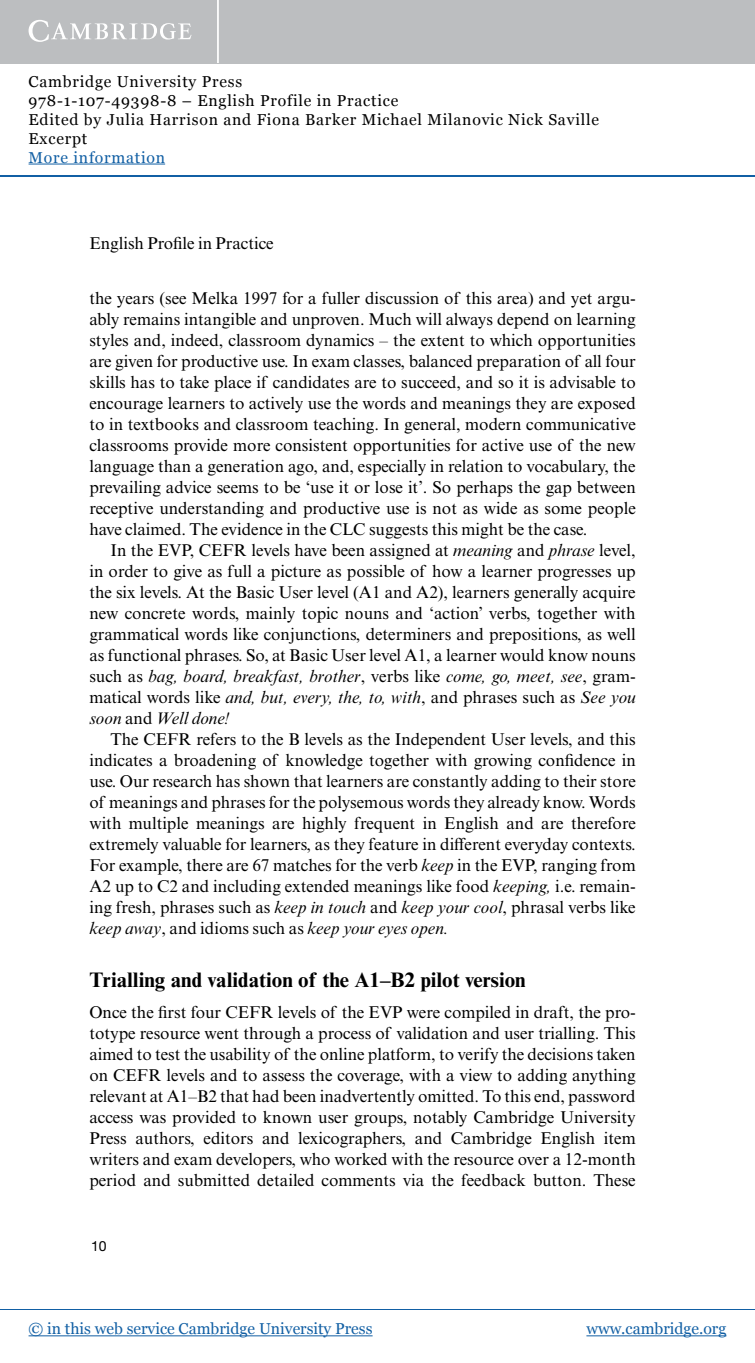
<style>
.page{position:relative;width:755px;height:1363px;background:#fff}
.page>*{position:absolute;margin:0;border:0;box-sizing:border-box;transform-origin:0 0}
.t1{font:700 21px "Times NRMT Pro";color:#000}
.t2{font:17.15px/21px "Times NRMT Pro";color:#000;text-align:justify}
.t3{font:15.75px/18.7px "Georgia";letter-spacing:.05em;color:#000}
.t4{font:15.75px "Georgia";color:#115fa4}
.t5{font:15.75px "Georgia";letter-spacing:.05em;color:#115fa4}
.t6{font:14px "Helvetica Neue LT Std";color:#000}
.s1{font-style:italic}
</style>
<div class="page">
<div style="left:0;top:0;width:754px;height:63px;background:#bcbec0"></div>
<hr style="left:217px;top:0;width:2px;height:63px;background:#fff">
<svg style="left:29px;top:20px;width:162px;height:22px"></svg>
<hr style="left:29px;top:164px;width:136px;height:1px;background:#115fa4">
<hr style="left:0;top:175px;width:754px;height:2px;background:#115fa4">
<hr style="left:0;top:1308px;width:754px;height:1px;background:#115fa4">
<hr style="left:29px;top:1335px;width:343px;height:1px;background:#115fa4">
<hr style="left:586px;top:1335px;width:139px;height:1px;background:#115fa4">
<p class="t3" style="left:29px;top:72px;width:571px">Cambridge University Press<br>978-1-107-49398-8 – English Profile in Practice<br>Edited by Julia Harrison and Fiona Barker Michael Milanovic Nick Saville Excerpt</p>
<p class="t5" style="left:29px;top:146px;width:138px">More information</p>
<p class="t2" style="left:89px;top:233px;width:186px">English Profile in Practice</p>
<p class="t2" style="left:89px;top:288px;width:547px">the years (see Melka 1997 for a fuller discussion of this area) and yet argu&shy;ably remains intangible and unproven. Much will always depend on learning styles and, indeed, classroom dynamics – the extent to which opportunities are given for productive use. In exam classes, balanced preparation of all four skills has to take place if candidates are to succeed, and so it is advisable to encourage learners to actively use the words and meanings they are exposed to in textbooks and classroom teaching. In general, modern communicative classrooms provide more consistent opportunities for active use of the new language than a generation ago, and, especially in relation to vocabulary, the prevailing advice seems to be ‘use it or lose it’. So perhaps the gap between receptive understanding and productive use is not as wide as some people have claimed. The evidence in the CLC suggests this might be the case.</p>
<p class="t2" style="left:89px;top:540px;width:547px;text-indent:21px">In the EVP, CEFR levels have been assigned at <span class="s1">meaning</span> and <span class="s1">phrase</span> level, in order to give as full a picture as possible of how a learner progresses up the six levels. At the Basic User level (A1 and A2), learners generally acquire new concrete words, mainly topic nouns and ‘action’ verbs, together with grammatical words like conjunctions, determiners and prepositions, as well as functional phrases. So, at Basic User level A1, a learner would know nouns such as <span class="s1">bag, board, breakfast, brother</span>, verbs like <span class="s1">come, go, meet, see</span>, gram&shy;matical words like <span class="s1">and, but, every, the, to, with</span>, and phrases such as <span class="s1">See you soon</span> and <span class="s1">Well done!</span></p>
<p class="t2" style="left:89px;top:729px;width:547px;text-indent:21px">The CEFR refers to the B levels as the Independent User levels, and this indicates a broadening of knowledge together with growing confidence in use. Our research has shown that learners are constantly adding to their store of meanings and phrases for the polysemous words they already know. Words with multiple meanings are highly frequent in English and are therefore extremely valuable for learners, as they feature in different everyday contexts.<br>For example, there are 67 matches for the verb <span class="s1">keep</span> in the EVP, ranging from A2 up to C2 and including extended meanings like food <span class="s1">keeping,</span> i.e. remain&shy;ing fresh, phrases such as <span class="s1">keep in touch</span> and <span class="s1">keep your cool</span>, phrasal verbs like <span class="s1">keep away</span>, and idioms such as <span class="s1">keep your eyes open.</span></p>
<p class="t1" style="left:89px;top:966px;width:437px">Trialling and validation of the A1–B2 pilot version</p>
<p class="t2" style="left:89px;top:1002px;width:547px">Once the first four CEFR levels of the EVP were compiled in draft, the pro&shy;totype resource went through a process of validation and user trialling. This aimed to test the usability of the online platform, to verify the decisions taken on CEFR levels and to assess the coverage, with a view to adding anything relevant at A1–B2 that had been inadvertently omitted. To this end, password access was provided to known user groups, notably Cambridge University Press authors, editors and lexicographers, and Cambridge English item writers and exam developers, who worked with the resource over a 12-month period and submitted detailed comments via the feedback button. These</p>
<p class="t6" style="left:91px;top:1237px;width:17px">10</p>
<p class="t4" style="left:29px;top:1317px;width:345px">© in this web service Cambridge University Press</p>
<p class="t4" style="left:586px;top:1317px;width:141px">www.cambridge.org</p>
</div>
